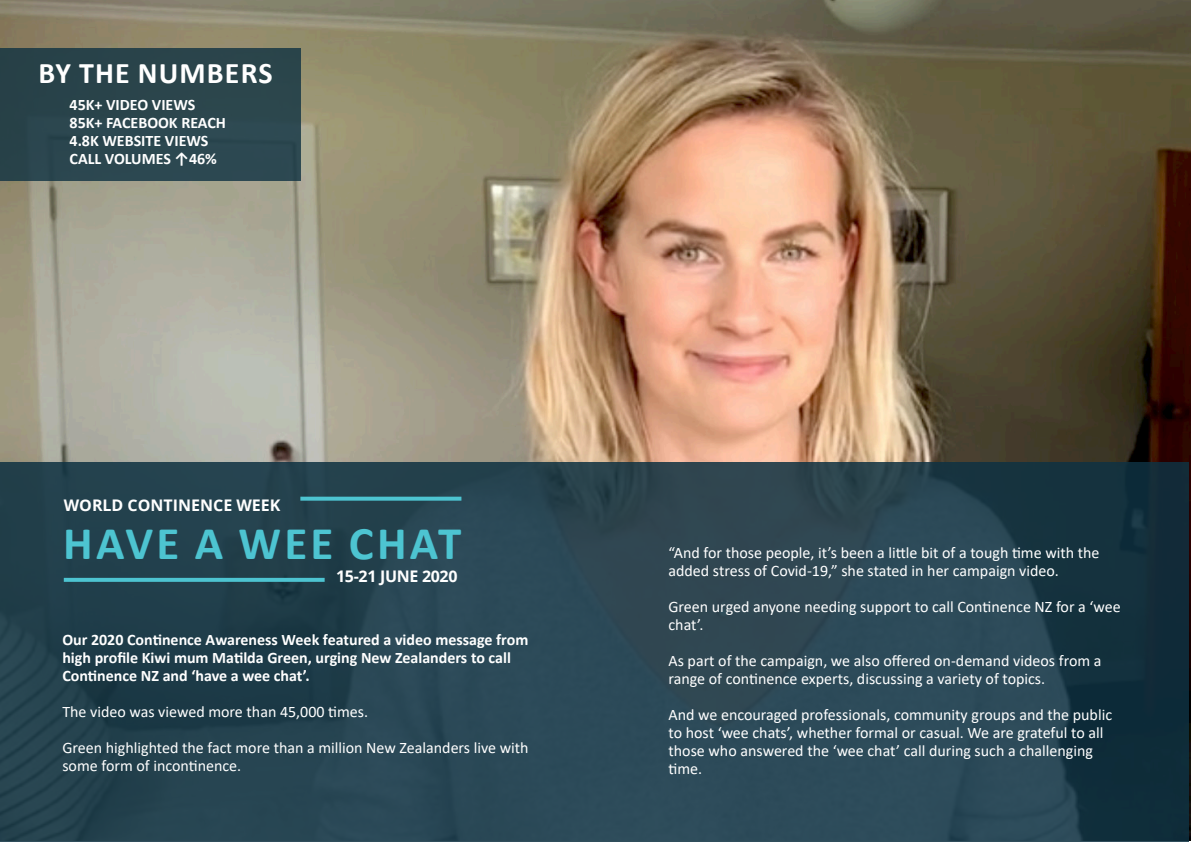
<style>
.page{position:relative;width:1191px;height:842px;background:#fff}
.page>*{position:absolute;margin:0;border:0;box-sizing:border-box;transform-origin:0 0}
.Page_Header_-_Blue{font:700 47px "Calibri";letter-spacing:.07em;color:#4dc4d1}
.Cover_Page_Header{font:700 30px "Calibri";letter-spacing:.04em;color:#fff}
.Page_Body_Text_-_Whi{font:16px/18px "Calibri";color:#fff}
.Page_Body_Text_-_Whi-2{font:700 16px/18px "Calibri";color:#fff}
.Page_Header_-_White{font:700 16px "Open Sans";color:#fff}
.Page_Header_-_White-2{font:700 16px "Open Sans";letter-spacing:-.02em;color:#fff}
</style>
<div class="page">
<img style="left:0;top:0;width:1191px;height:840px">
<svg style="left:0;top:463px;width:1188px;height:379px;background:#25424f"></svg>
<svg style="left:300px;top:497px;width:161px;height:4px"></svg>
<svg style="left:64px;top:578px;width:261px;height:4px"></svg>
<div style="left:0;top:48px;width:301px;height:132px;background:#2b454c"></div>
<p class="Cover_Page_Header" style="left:39px;top:51px;width:236px">BY THE NUMBERS</p>
<p class="Page_Body_Text_-_Whi-2" style="left:70px;top:95px;width:158px">45K+ VIDEO VIEWS<br>85K+ FACEBOOK REACH</p>
<p class="Page_Body_Text_-_Whi-2" style="left:70px;top:131px;width:140px">4.8K WEBSITE VIEWS</p>
<p class="Page_Body_Text_-_Whi-2" style="left:70px;top:149px;width:149px">CALL VOLUMES ↑46%</p>
<p class="Page_Header_-_White" style="left:64px;top:494px;width:218px">WORLD CONTINENCE WEEK</p>
<p class="Page_Header_-_Blue" style="left:63px;top:510px;width:399px">HAVE A WEE CHAT</p>
<p class="Page_Header_-_White-2" style="left:336px;top:565px;width:123px">15-21 JUNE 2020</p>
<p class="Page_Body_Text_-_Whi-2" style="left:62px;top:630px;width:467px">Our 2020 Continence Awareness Week featured a video message from high profile Kiwi mum Matilda Green, urging New Zealanders to call<br>Continence NZ and ‘have a wee chat’.</p>
<p class="Page_Body_Text_-_Whi" style="left:62px;top:702px;width:307px">The video was viewed more than 45,000 times.</p>
<p class="Page_Body_Text_-_Whi" style="left:62px;top:738px;width:468px">Green highlighted the fact more than a million New Zealanders live with some form of incontinence.</p>
<p class="Page_Body_Text_-_Whi" style="left:668px;top:543px;width:432px">“And for those people, it’s been a little bit of a tough time with the added stress of Covid-19,” she stated in her campaign video.</p>
<p class="Page_Body_Text_-_Whi" style="left:668px;top:597px;width:454px">Green urged anyone needing support to call Continence NZ for a ‘wee chat’.</p>
<p class="Page_Body_Text_-_Whi" style="left:668px;top:651px;width:434px">As part of the campaign, we also offered on-demand videos from a range of continence experts, discussing a variety of topics.</p>
<p class="Page_Body_Text_-_Whi" style="left:668px;top:705px;width:445px">And we encouraged professionals, community groups and the public to host ‘wee chats’, whether formal or casual. We are grateful to all those who answered the ‘wee chat’ call during such a challenging time.</p>
</div>
